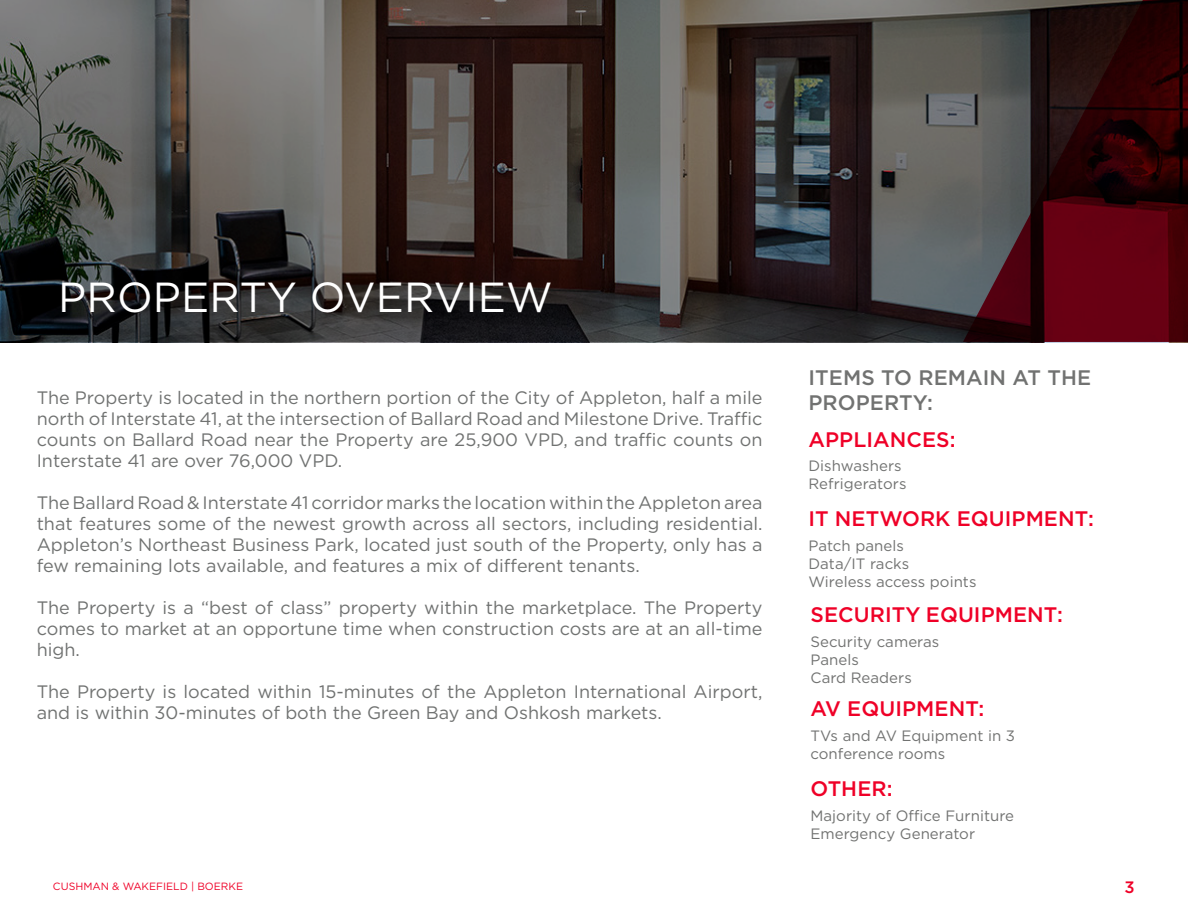
<style>
.page{position:relative;width:1188px;height:918px;background:#fff}
.page>*{position:absolute;margin:0;border:0;box-sizing:border-box;transform-origin:0 0}
.Header_-_White{font:42px "Gotham";letter-spacing:.005em;color:#fff}
.Stat_Header{font:500 21px "Gotham";letter-spacing:.005em;color:#ef0027}
.Stat_Header-2{font:500 21px/25.2px "Gotham";letter-spacing:.005em;color:#717271}
.Body__left_justify{font:18px/21px "Gotham";color:#707271;text-align:justify}
.t1{font:500 16.5px "Gotham";color:#ef0027}
.Stat_Description{font:15px/18px "Gotham";letter-spacing:.005em;color:#717271}
.t2{font:10.5px "Gotham";color:#ef0027}
</style>
<div class="page">
<svg style="left:0;top:0;width:963px;height:342px;background:#484542"></svg>
<svg style="left:963px;top:0;width:225px;height:342px;background:#41191e"></svg>
<p class="Header_-_White" style="left:58px;top:270px;width:496px">PROPERTY OVERVIEW</p>
<p class="Body__left_justify" style="left:37px;top:387px;width:727px">The Property is located in the northern portion of the City of Appleton, half a mile north of Interstate 41, at the intersection of Ballard Road and Milestone Drive. Traffic counts on Ballard Road near the Property are 25,900 VPD, and traffic counts on Interstate 41 are over 76,000 VPD.</p>
<p class="Body__left_justify" style="left:37px;top:492px;width:727px">The Ballard Road &amp; Interstate 41 corridor marks the location within the Appleton area that features some of the newest growth across all sectors, including residential.<br>Appleton’s Northeast Business Park, located just south of the Property, only has a few remaining lots available, and features a mix of different tenants.</p>
<p class="Body__left_justify" style="left:37px;top:597px;width:727px">The Property is a “best of class” property within the marketplace. The Property comes to market at an opportune time when construction costs are at an all-time high.</p>
<p class="Body__left_justify" style="left:37px;top:681px;width:727px">The Property is located within 15-minutes of the Appleton International Airport, and is within 30-minutes of both the Green Bay and Oshkosh markets.</p>
<p class="Stat_Header-2" style="left:808px;top:365px;width:284px">ITEMS TO REMAIN AT THE<br>PROPERTY:</p>
<p class="Stat_Header" style="left:808px;top:425px;width:149px">APPLIANCES:</p>
<p class="Stat_Description" style="left:808px;top:457px;width:95px">Dishwashers</p>
<p class="Stat_Description" style="left:808px;top:475px;width:100px">Refrigerators</p>
<p class="Stat_Header" style="left:808px;top:505px;width:287px">IT NETWORK EQUIPMENT:</p>
<p class="Stat_Description" style="left:808px;top:536px;width:97px">Patch panels</p>
<p class="Stat_Description" style="left:808px;top:554px;width:102px">Data/IT racks</p>
<p class="Stat_Description" style="left:808px;top:572px;width:170px">Wireless access points</p>
<p class="Stat_Header" style="left:810px;top:601px;width:254px">SECURITY EQUIPMENT:</p>
<p class="Stat_Description" style="left:810px;top:632px;width:130px">Security cameras</p>
<p class="Stat_Description" style="left:810px;top:650px;width:50px">Panels</p>
<p class="Stat_Description" style="left:810px;top:668px;width:103px">Card Readers</p>
<p class="Stat_Header" style="left:810px;top:695px;width:175px">AV EQUIPMENT:</p>
<p class="Stat_Description" style="left:810px;top:726px;width:206px">TVs and AV Equipment in 3 conference rooms</p>
<p class="Stat_Header" style="left:810px;top:775px;width:84px">OTHER:</p>
<p class="Stat_Description" style="left:810px;top:806px;width:205px">Majority of Office Furniture</p>
<p class="Stat_Description" style="left:810px;top:824px;width:166px">Emergency Generator</p>
<p class="t2" style="left:53px;top:880px;width:192px">CUSHMAN &amp; WAKEFIELD | BOERKE</p>
<p class="t1" style="left:1125px;top:876px;width:12px">3</p>
</div>
